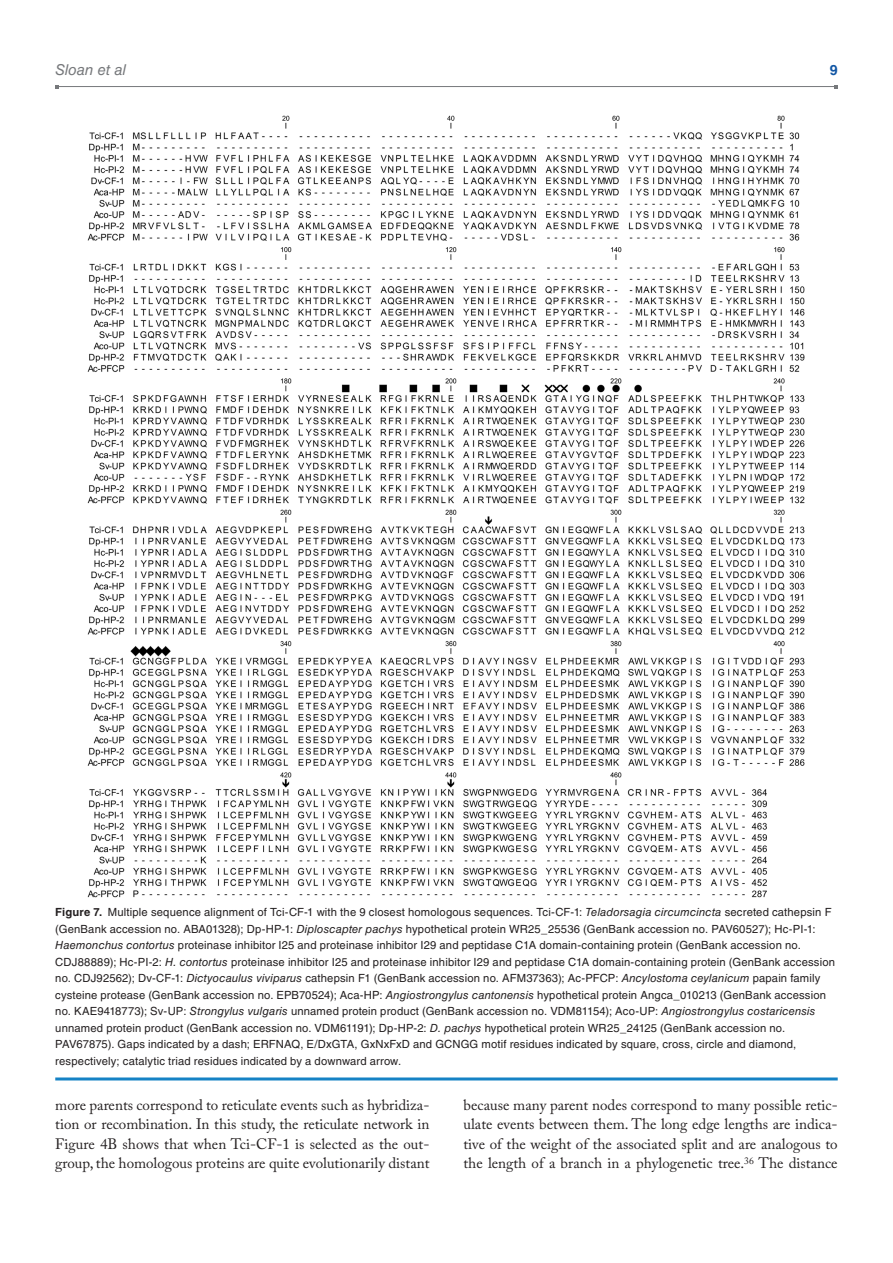
<style>
.page{position:relative;width:893px;height:1263px;background:#fff}
.page>*{position:absolute;margin:0;border:0;box-sizing:border-box;transform-origin:0 0}
.t1{font:15px/19.5px "Adobe Caslon Pro";color:#231f20;text-align:justify}
.t2{font:italic 15px "Helvetica LT Std";color:#76787b}
.t3{font:700 14.25px "Helvetica LT Std";color:#1055a4}
.t4{font:11.25px/16.5px "Helvetica LT Std";letter-spacing:.015em;color:#231f20}
.s1{font-weight:700}
.s2{font-style:italic}
</style>
<div class="page">
<hr style="left:57px;top:86px;width:779px;height:1px;background:#76787b">
<hr style="left:55px;top:1077px;width:783px;height:3px;background:#1582c5">
<img style="left:87px;top:115px;width:718px;height:783px">
<h1 class="t2" style="left:55px;top:61px;width:72px">Sloan et al</h1>
<p class="t3" style="left:830px;top:61px;width:9px">9</p>
<p class="t4" style="left:55px;top:904px;width:781px"><span class="s1">Figure 7.</span> Multiple sequence alignment of Tci-CF-1 with the 9 closest homologous sequences. Tci-CF-1: <span class="s2">Teladorsagia circumcincta</span> secreted cathepsin F (GenBank accession no. ABA01328); Dp-HP-1: <span class="s2">Diploscapter pachys</span> hypothetical protein WR25_25536 (GenBank accession no. PAV60527); Hc-PI-1:<br><span class="s2">Haemonchus contortus</span> proteinase inhibitor I25 and proteinase inhibitor I29 and peptidase C1A domain-containing protein (GenBank accession no.<br>CDJ88889); Hc-PI-2: <span class="s2">H. contortus</span> proteinase inhibitor I25 and proteinase inhibitor I29 and peptidase C1A domain-containing protein (GenBank accession no. CDJ92562); Dv-CF-1: <span class="s2">Dictyocaulus viviparus</span> cathepsin F1 (GenBank accession no. AFM37363); Ac-PFCP: <span class="s2">Ancylostoma ceylanicum</span> papain family cysteine protease (GenBank accession no. EPB70524); Aca-HP: <span class="s2">Angiostrongylus cantonensis</span> hypothetical protein Angca_010213 (GenBank accession no. KAE9418773); Sv-UP: <span class="s2">Strongylus vulgaris</span> unnamed protein product (GenBank accession no. VDM81154); Aco-UP: <span class="s2">Angiostrongylus costaricensis </span>unnamed protein product (GenBank accession no. VDM61191); Dp-HP-2: <span class="s2">D. pachys</span> hypothetical protein WR25_24125 (GenBank accession no.<br>PAV67875). Gaps indicated by a dash; ERFNAQ, E/DxGTA, GxNxFxD and GCNGG motif residues indicated by square, cross, circle and diamond, respectively; catalytic triad residues indicated by a downward arrow.</p>
<p class="t1" style="left:55px;top:1095px;width:376px">more parents correspond to reticulate events such as hybridiza&shy;tion or recombination. In this study, the reticulate network in Figure 4B shows that when Tci-CF-1 is selected as the out&shy;group, the homologous proteins are quite evolutionarily distant</p>
<p class="t1" style="left:463px;top:1095px;width:376px">because many parent nodes correspond to many possible retic&shy;ulate events between them. The long edge lengths are indica&shy;tive of the weight of the associated split and are analogous to the length of a branch in a phylogenetic tree.<sup>36</sup> The distance</p>
</div>
